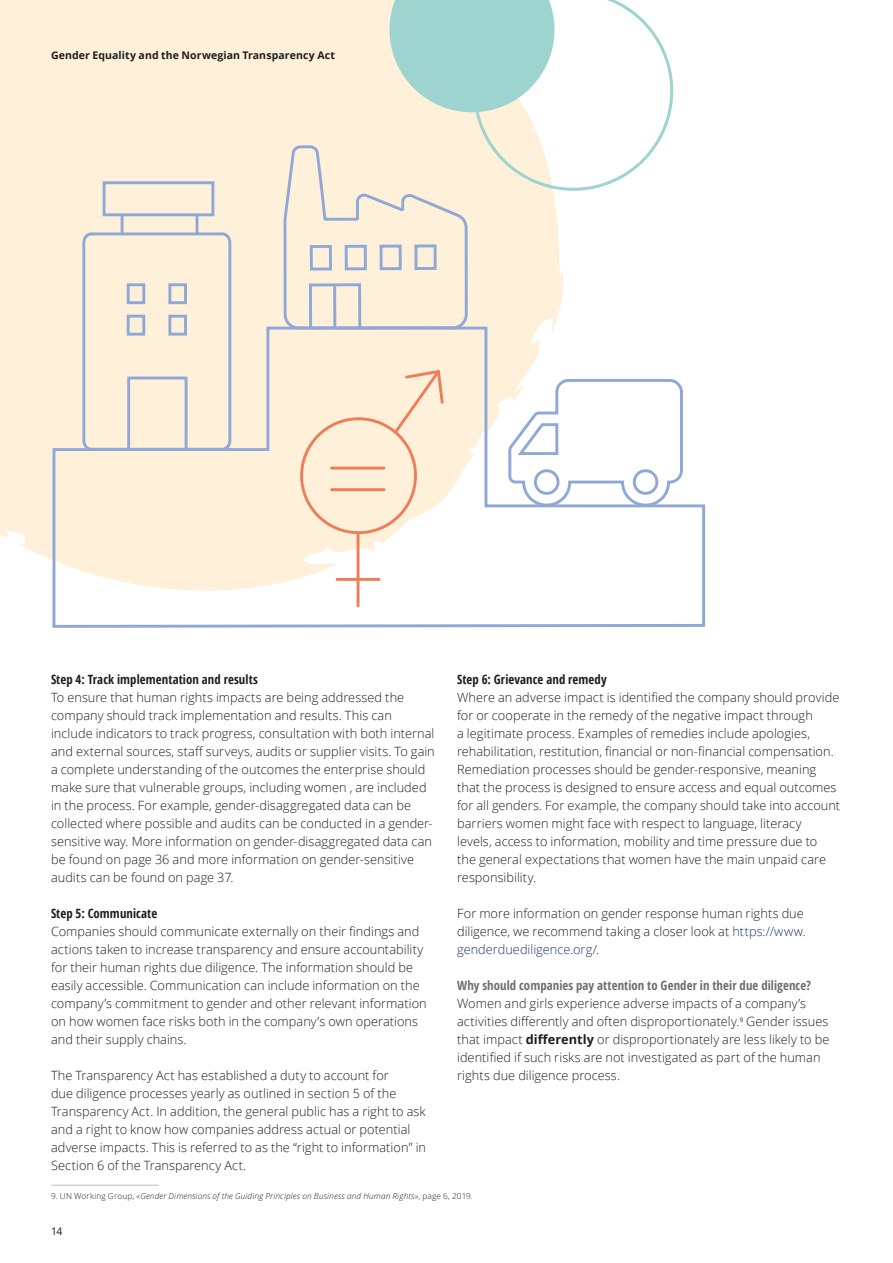
<style>
.page{position:relative;width:893px;height:1263px;background:#fff}
.page>*{position:absolute;margin:0;border:0;box-sizing:border-box;transform-origin:0 0}
.Body_copy__8_5_12pt{font:300 12.75px/18px "Open Sans";letter-spacing:.005em;color:#1d1d1b}
.Subhead_B__8_5_12pt{font:700 12.75px "Open Sans Condensed";letter-spacing:.01em;color:#1d1d1b}
.Subhead_C__8_5pt_12p{font:700 12.75px "Open Sans Condensed";letter-spacing:.005em;color:#6b6d72}
.t1{font:700 10.5px "Open Sans";letter-spacing:.01em;color:#1d1d1b}
.t2{font:10.5px "Open Sans";color:#1d1d1b}
.Footer_copy{font:italic 300 8.25px "Open Sans";letter-spacing:.02em;color:#1d1d1b}
.s1{font-style:normal}
.s2{color:#1c3276}
.s3{font-weight:700}
</style>
<div class="page">
<div style="left:0;top:0;width:563px;height:559px;background:#fef0d9"></div>
<hr style="left:51px;top:1185px;width:108px;height:1px;background:#bdbebf">
<svg style="left:51px;top:325px;width:655px;height:303px"></svg>
<svg style="left:80px;top:215px;width:153px;height:237px;background:#f0e7d8"></svg>
<div style="left:103px;top:181px;width:111px;height:35px;border:3px solid #8fa8d6"></div>
<svg style="left:282px;top:145px;width:187px;height:483px"></svg>
<div style="left:310px;top:245px;width:22px;height:25px;border:3px solid #8fa8d6"></div>
<div style="left:345px;top:245px;width:22px;height:25px;border:3px solid #8fa8d6"></div>
<div style="left:380px;top:245px;width:22px;height:25px;border:3px solid #8fa8d6"></div>
<div style="left:414px;top:244px;width:23px;height:26px;border:3px solid #8fa8d6"></div>
<div style="left:309px;top:283px;width:52px;height:46px;border:3px solid #8fa8d6"></div>
<hr style="left:333px;top:286px;width:3px;height:41px;background:#8fa8d6">
<div style="left:300px;top:417px;width:117px;height:117px;border:3px solid #ee7e5a;border-radius:50%"></div>
<hr style="left:357px;top:533px;width:2px;height:73px;background:#ee7e5a">
<hr style="left:337px;top:578px;width:42px;height:3px;background:#ee7e5a">
<svg style="left:391px;top:367px;width:54px;height:69px;background:#fce2ca"></svg>
<hr style="left:332px;top:467px;width:52px;height:3px;background:#ee7e5a">
<hr style="left:332px;top:488px;width:52px;height:3px;background:#ee7e5a">
<svg style="left:380px;top:0;width:80px;height:122px;background:#bfddd3"></svg>
<svg style="left:460px;top:0;width:214px;height:204px"></svg>
<p class="t1" style="left:51px;top:48px;width:285px">Gender Equality and the Norwegian Transparency Act</p>
<p class="Subhead_B__8_5_12pt" style="left:51px;top:670px;width:208px">Step 4: Track implementation and results</p>
<p class="Body_copy__8_5_12pt" style="left:51px;top:688px;width:385px">To ensure that human rights impacts are being addressed the company should track implementation and results. This can include indicators to track progress, consultation with both internal and external sources, staff surveys, audits or supplier visits. To gain a complete understanding of the outcomes the enterprise should make sure that vulnerable groups, including women , are included in the process. For example, gender-disaggregated data can be collected where possible and audits can be conducted in a gender&shy;sensitive way. More information on gender-disaggregated data can be found on page 36 and more information on gender-sensitive audits can be found on page 37.</p>
<p class="Subhead_B__8_5_12pt" style="left:51px;top:904px;width:108px">Step 5: Communicate</p>
<p class="Body_copy__8_5_12pt" style="left:51px;top:922px;width:377px">Companies should communicate externally on their findings and actions taken to increase transparency and ensure accountability for their human rights due diligence. The information should be easily accessible. Communication can include information on the company’s commitment to gender and other relevant information on how women face risks both in the company’s own operations and their supply chains.</p>
<p class="Body_copy__8_5_12pt" style="left:51px;top:1066px;width:377px">The Transparency Act has established a duty to account for<br>due diligence processes yearly as outlined in section 5 of the Transparency Act. In addition, the general public has a right to ask and a right to know how companies address actual or potential adverse impacts. This is referred to as the “right to information” in Section 6 of the Transparency Act.</p>
<p class="Footer_copy" style="left:51px;top:1190px;width:423px"><span class="s1">9. UN Working Group,</span> «Gender Dimensions of the Guiding Principles on Business and Human Rights»<span class="s1">, page 6, 2019.</span></p>
<p class="Subhead_B__8_5_12pt" style="left:457px;top:670px;width:151px">Step 6: Grievance and remedy</p>
<p class="Body_copy__8_5_12pt" style="left:457px;top:688px;width:385px">Where an adverse impact is identified the company should provide for or cooperate in the remedy of the negative impact through<br>a legitimate process. Examples of remedies include apologies, rehabilitation, restitution, financial or non-financial compensation.<br>Remediation processes should be gender-responsive, meaning that the process is designed to ensure access and equal outcomes for all genders. For example, the company should take into account barriers women might face with respect to language, literacy<br>levels, access to information, mobility and time pressure due to<br>the general expectations that women have the main unpaid care responsibility.</p>
<p class="Body_copy__8_5_12pt" style="left:457px;top:904px;width:350px">For more information on gender response human rights due diligence, we recommend taking a closer look at <span class="s2">https://www. genderduediligence.org/</span>.</p>
<p class="Subhead_C__8_5pt_12p" style="left:457px;top:976px;width:355px">Why should companies pay attention to Gender in their due diligence?</p>
<p class="Body_copy__8_5_12pt" style="left:457px;top:994px;width:374px">Women and girls experience adverse impacts of a company’s activities differently and often disproportionately.<sup>9</sup> Gender issues that impact <span class="s3">differently</span> or disproportionately are less likely to be identified if such risks are not investigated as part of the human rights due diligence process.</p>
<p class="t2" style="left:51px;top:1224px;width:13px">14</p>
</div>
